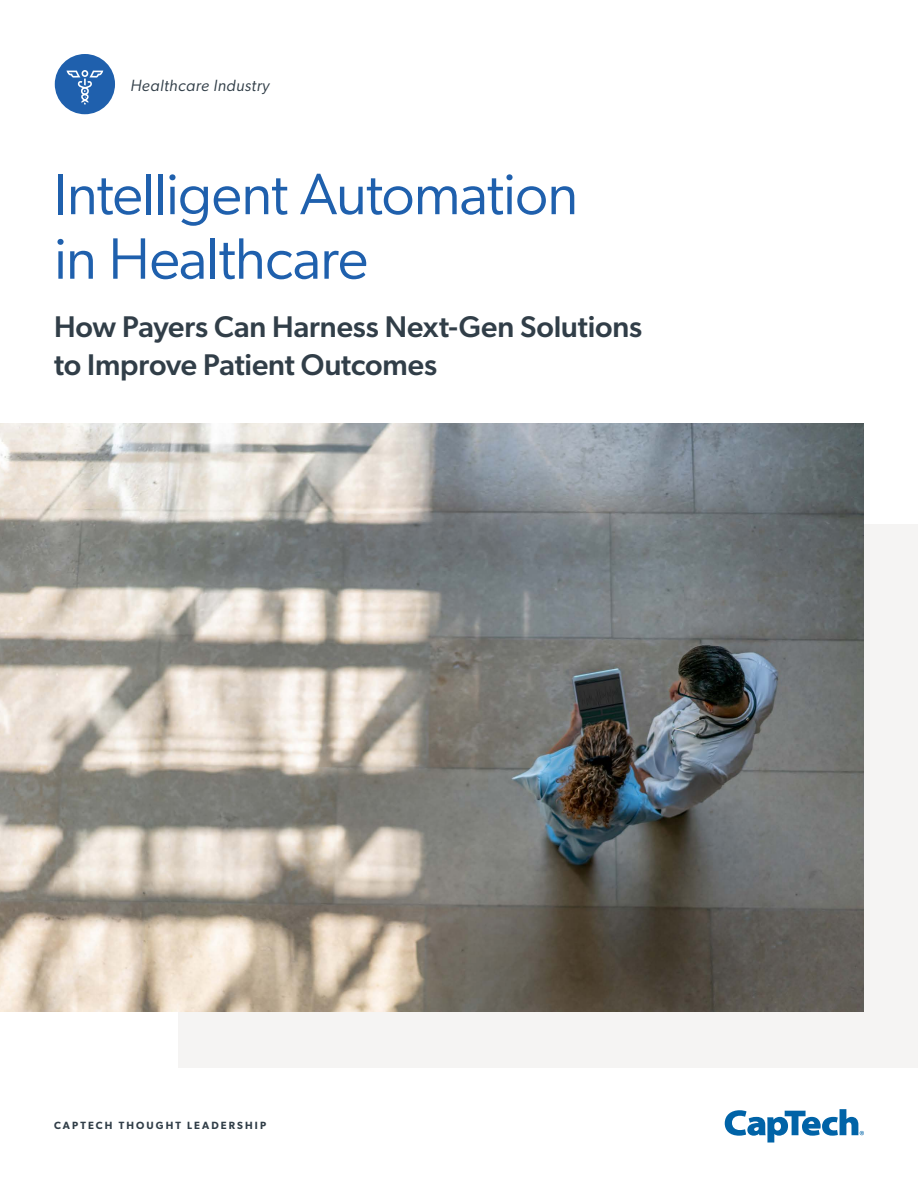
<style>
.page{position:relative;width:918px;height:1188px;background:#fff}
.page>*{position:absolute;margin:0;border:0;box-sizing:border-box;transform-origin:0 0}
.t1{font:58.5px/64.5px "Gibson";letter-spacing:-.015em;color:#1f60ad}
.t2{font:500 30px/37.5px "Gibson";letter-spacing:-.005em;color:#313e48}
.t3{font:italic 16.35px "Gibson";letter-spacing:.03em;color:#313e48}
.t4{font:600 10.5px "Gibson";letter-spacing:.2em;color:#313e48}
</style>
<div class="page">
<div style="left:179px;top:525px;width:739px;height:543px;background:#f5f4f3"></div>
<svg style="left:725px;top:1109px;width:139px;height:34px"></svg>
<div style="left:55px;top:54px;width:60px;height:60px;background:#1f60ad;border-radius:50%"></div>
<svg style="left:67px;top:70px;width:36px;height:34px"></svg>
<img style="left:0;top:423px;width:864px;height:588px">
<p class="t3" style="left:130px;top:76px;width:141px">Healthcare Industry</p>
<h1 class="t1" style="left:54px;top:161px;width:526px">Intelligent Automation in Healthcare</h1>
<p class="t2" style="left:54px;top:307px;width:590px">How Payers Can Harness Next-Gen Solutions to Improve Patient Outcomes</p>
<p class="t4" style="left:54px;top:1119px;width:214px">CAPTECH THOUGHT LEADERSHIP</p>
</div>
